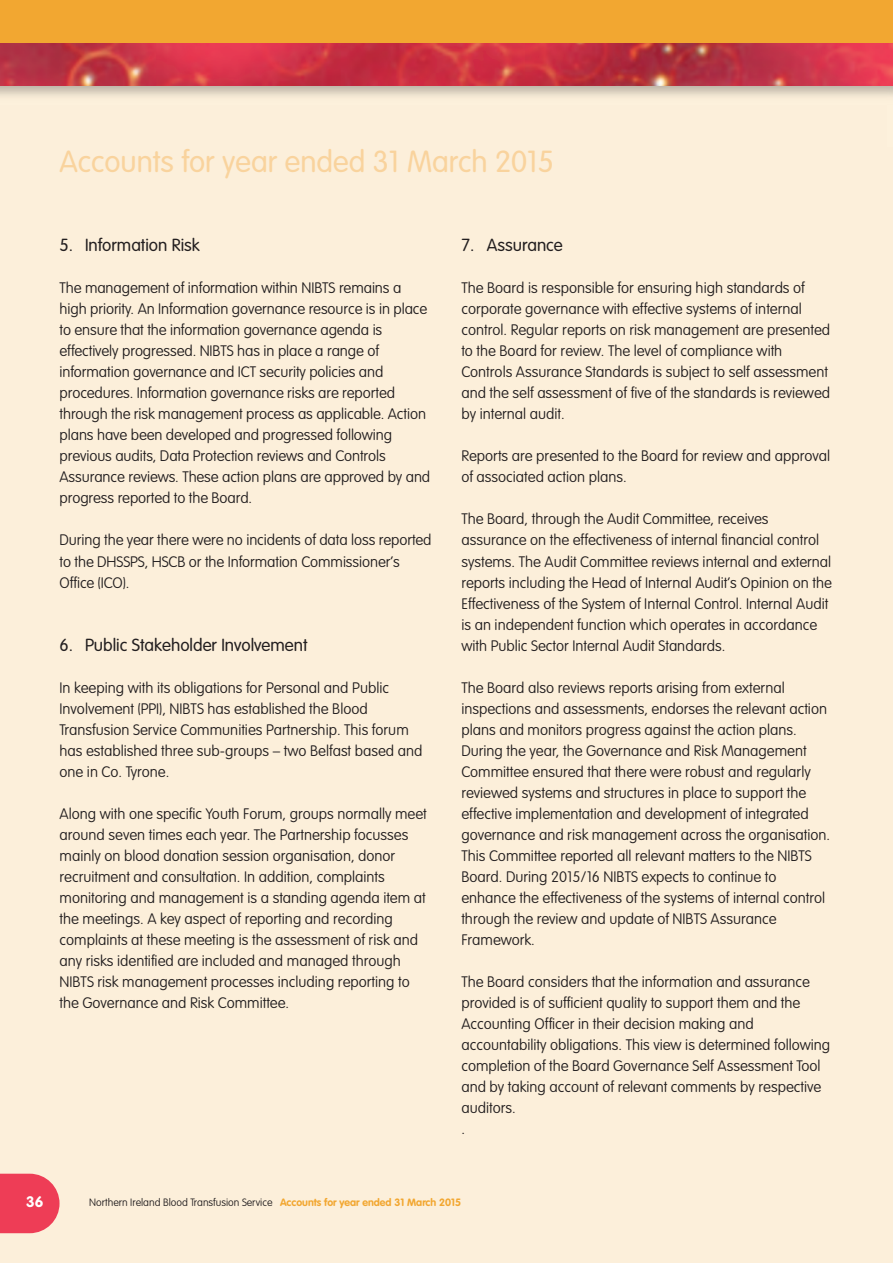
<style>
.page{position:relative;width:893px;height:1263px;background:#fff}
.page>*{position:absolute;margin:0;border:0;box-sizing:border-box;transform-origin:0 0}
.t1{font:300 30px "VAG Rounded";color:#f9d39d}
.t2{font:300 17.25px "VAG Rounded";color:#231f20}
.t3{font:100 15px/21px "VAG Rounded";color:#231f20}
.t4{font:700 15px "VAG Rounded";color:#fff}
.t5{font:100 10.5px "VAG Rounded";color:#231f20}
.s1{font-weight:700;color:#f2a731}
</style>
<div class="page">
<div style="left:0;top:56px;width:893px;height:1207px;background:#fcefda"></div>
<img style="left:0;top:85px;width:886px;height:11px">
<img style="left:886px;top:85px;width:7px;height:11px">
<img style="left:0;top:43px;width:893px;height:42px">
<svg style="left:0;top:1174px;width:60px;height:59px"></svg>
<div style="left:0;top:0;width:893px;height:43px;background:#f2a731"></div>
<h1 class="t1" style="left:60px;top:149px;width:496px">Accounts for year ended 31 March 2015</h1>
<p class="t2" style="left:60px;top:238px;width:142px">5. Information Risk</p>
<p class="t3" style="left:60px;top:279px;width:372px">The management of information within NIBTS remains a high priority. An Information governance resource is in place to ensure that the information governance agenda is effectively progressed. NIBTS has in place a range of information governance and ICT security policies and procedures. Information governance risks are reported through the risk management process as applicable. Action plans have been developed and progressed following previous audits, Data Protection reviews and Controls Assurance reviews. These action plans are approved by and progress reported to the Board.</p>
<p class="t3" style="left:60px;top:531px;width:374px">During the year there were no incidents of data loss reported to the DHSSPS, HSCB or the Information Commissioner’s<br>Office (ICO).</p>
<p class="t2" style="left:60px;top:637px;width:250px">6. Public Stakeholder Involvement</p>
<p class="t3" style="left:60px;top:678px;width:364px">In keeping with its obligations for Personal and Public Involvement (PPI), NIBTS has established the Blood Transfusion Service Communities Partnership. This forum has established three sub-groups – two Belfast based and one in Co. Tyrone.</p>
<p class="t3" style="left:60px;top:804px;width:369px">Along with one specific Youth Forum, groups normally meet around seven times each year. The Partnership focusses mainly on blood donation session organisation, donor recruitment and consultation. In addition, complaints monitoring and management is a standing agenda item at the meetings. A key aspect of reporting and recording complaints at these meeting is the assessment of risk and any risks identified are included and managed through NIBTS risk management processes including reporting to the Governance and Risk Committee.</p>
<p class="t2" style="left:461px;top:238px;width:103px">7. Assurance</p>
<p class="t3" style="left:461px;top:279px;width:370px">The Board is responsible for ensuring high standards of corporate governance with effective systems of internal control. Regular reports on risk management are presented to the Board for review. The level of compliance with Controls Assurance Standards is subject to self assessment and the self assessment of five of the standards is reviewed by internal audit.</p>
<p class="t3" style="left:461px;top:447px;width:370px">Reports are presented to the Board for review and approval of associated action plans.</p>
<p class="t3" style="left:461px;top:510px;width:372px">The Board, through the Audit Committee, receives assurance on the effectiveness of internal financial control systems. The Audit Committee reviews internal and external reports including the Head of Internal Audit’s Opinion on the Effectiveness of the System of Internal Control. Internal Audit is an independent function which operates in accordance with Public Sector Internal Audit Standards.</p>
<p class="t3" style="left:461px;top:678px;width:370px">The Board also reviews reports arising from external inspections and assessments, endorses the relevant action plans and monitors progress against the action plans.<br>During the year, the Governance and Risk Management Committee ensured that there were robust and regularly reviewed systems and structures in place to support the effective implementation and development of integrated governance and risk management across the organisation.<br>This Committee reported all relevant matters to the NIBTS Board. During 2015/16 NIBTS expects to continue to enhance the effectiveness of the systems of internal control through the review and update of NIBTS Assurance Framework.</p>
<p class="t3" style="left:461px;top:972px;width:370px">The Board considers that the information and assurance provided is of sufficient quality to support them and the Accounting Officer in their decision making and accountability obligations. This view is determined following completion of the Board Governance Self Assessment Tool and by taking account of relevant comments by respective auditors.<br>.</p>
<p class="t4" style="left:26px;top:1195px;width:19px">36</p>
<p class="t5" style="left:89px;top:1197px;width:373px">Northern Ireland Blood Transfusion Service <span class="s1">Accounts for year ended 31 March 2015</span></p>
</div>
